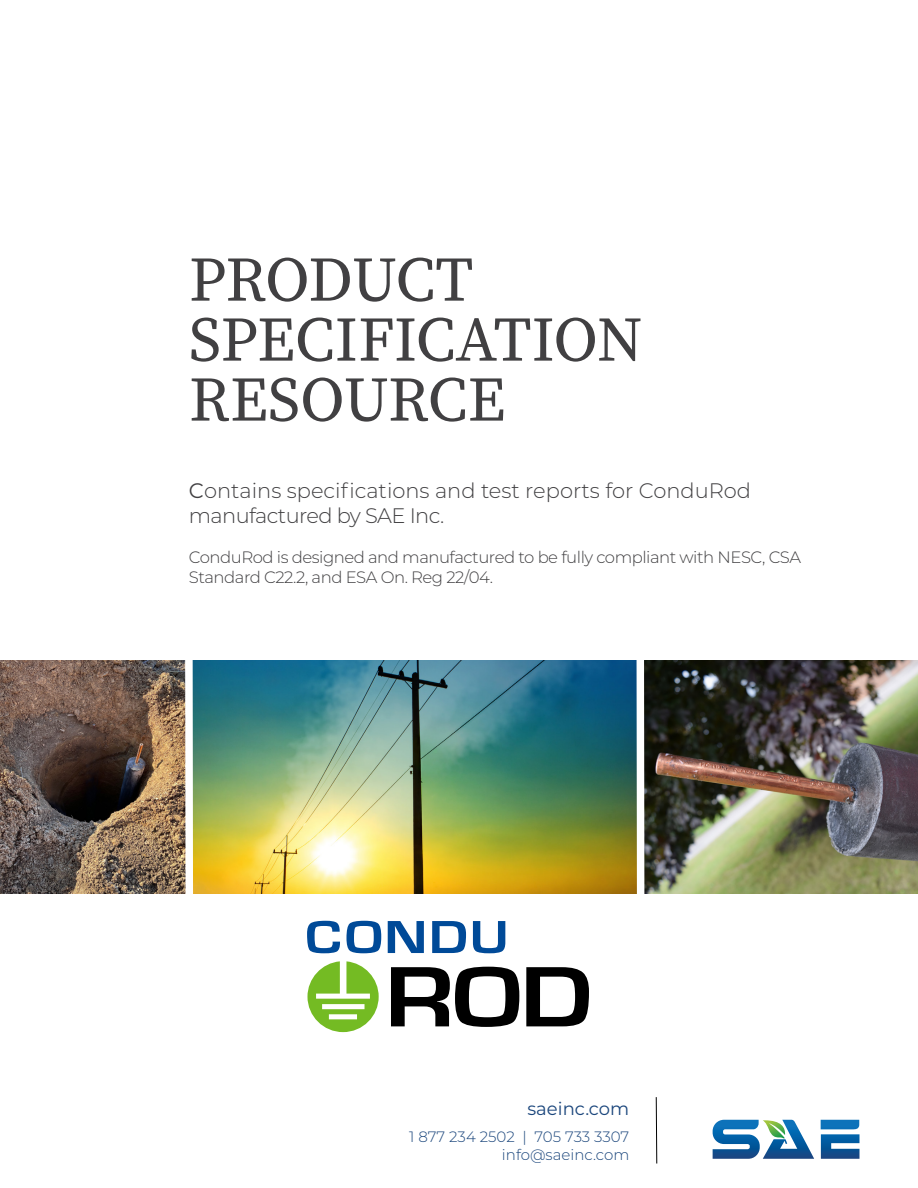
<style>
.page{position:relative;width:918px;height:1188px;background:#fff}
.page>*{position:absolute;margin:0;border:0;box-sizing:border-box;transform-origin:0 0}
.t1{font:63px/60px "Source Serif Variable";letter-spacing:-.01em;color:#414042}
.t2{font:300 21px/25.2px "Montserrat";color:#414042}
.t3{font:18px "Montserrat";color:#1b467c}
.t4{font:300 16.5px/19.8px "Montserrat";letter-spacing:-.03em;color:#414042}
.t5{font:300 15px/18px "Montserrat";color:#1b467c;text-align:right}
.s1{font-weight:400}
</style>
<div class="page">
<svg style="left:821px;top:1120px;width:39px;height:39px"></svg>
<svg style="left:713px;top:1120px;width:101px;height:39px"></svg>
<svg style="left:655px;top:1097px;width:3px;height:67px"></svg>
<img style="left:197px;top:661px;width:721px;height:233px">
<img style="left:0;top:661px;width:181px;height:233px">
<img style="left:181px;top:660px;width:16px;height:234px">
<svg style="left:633px;top:660px;width:15px;height:234px"></svg>
<svg style="left:307px;top:921px;width:33px;height:32px"></svg>
<svg style="left:346px;top:921px;width:35px;height:32px"></svg>
<svg style="left:388px;top:921px;width:36px;height:32px"></svg>
<svg style="left:432px;top:921px;width:34px;height:32px"></svg>
<svg style="left:473px;top:921px;width:32px;height:32px"></svg>
<svg style="left:307px;top:961px;width:72px;height:71px"></svg>
<svg style="left:391px;top:967px;width:128px;height:60px"></svg>
<svg style="left:526px;top:967px;width:63px;height:59px"></svg>
<h1 class="t1" style="left:189px;top:250px;width:456px">PRODUCT<br>SPECIFICATION<br>RESOURCE</h1>
<p class="t2" style="left:189px;top:477px;width:564px"><span class="s1">C</span>ontains specifications and test reports for ConduRod manufactured by SAE Inc.</p>
<p class="t4" style="left:189px;top:547px;width:614px">ConduRod is designed and manufactured to be fully compliant with NESC, CSA<br>Standard C22.2, and ESA On. Reg 22/04.</p>
<p class="t3" style="left:528px;top:1096px;width:103px">saeinc.com</p>
<p class="t5" style="left:409px;top:1127px;width:222px">1 877 234 2502 | 705 733 3307 info@saeinc.com</p>
</div>
